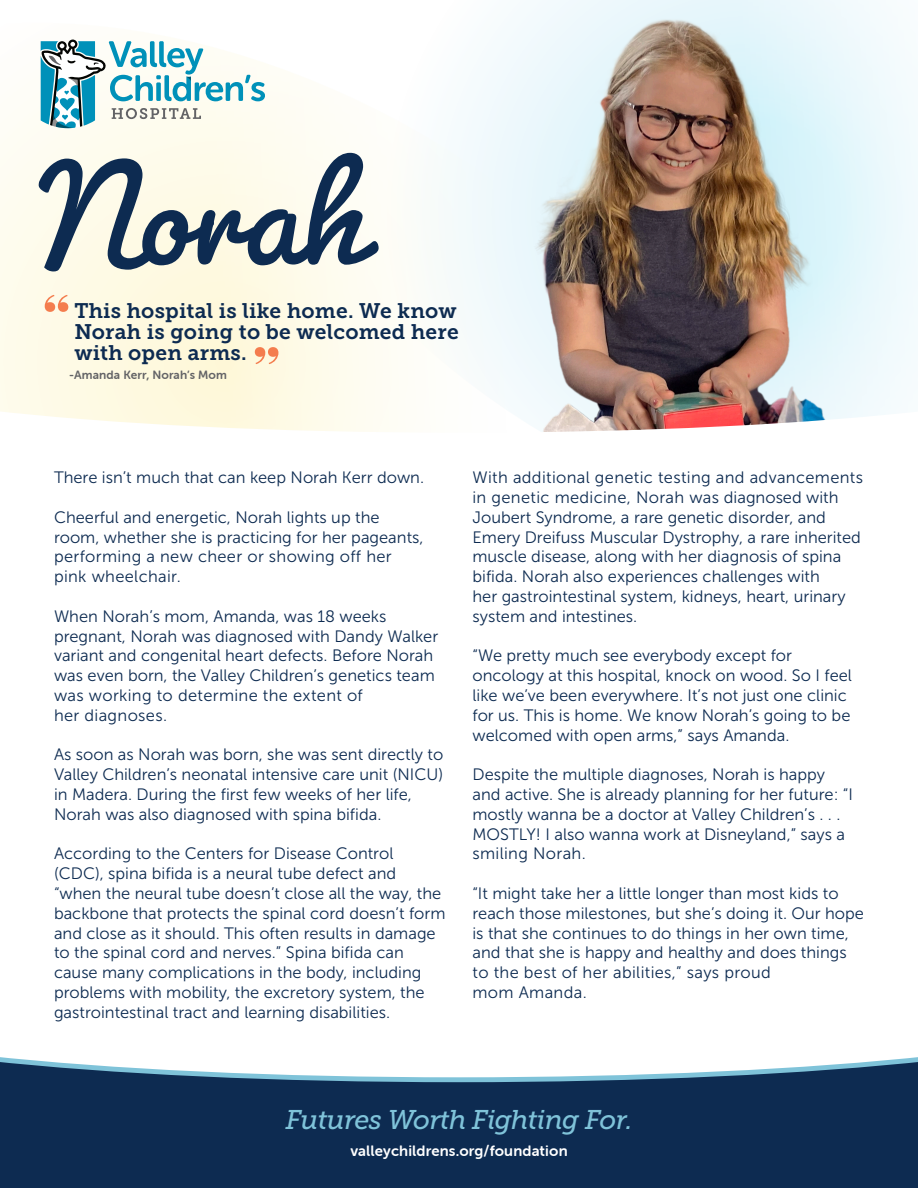
<style>
.page{position:relative;width:918px;height:1188px;background:#fff}
.page>*{position:absolute;margin:0;border:0;box-sizing:border-box;transform-origin:0 0}
.t1{font:165px "Pacifico";color:#0d2b51}
.Tagline{font:italic 27px "Museo Slab 500";letter-spacing:-.025em;color:#7fc3d9}
.Quote_Subtitle{font:21px/21px "Museo Slab 700";letter-spacing:.01em;color:#0d2b51;text-align:justify}
.t2{font:16.5px/19.8px "Museo Sans 300";color:#0d2b51}
.Website_Footer{font:15px "Museo Sans Rounded 700";letter-spacing:.01em;color:#fff}
.Quote_Attribute{font:12px "Museo Sans Rounded 700";letter-spacing:.01em;color:#636366}
</style>
<div class="page">
<div style="left:869px;top:9px;width:49px;height:401px;background:#f1fafd"></div>
<svg style="left:0;top:39px;width:454px;height:371px"></svg>
<img style="left:454px;top:0;width:415px;height:410px">
<svg style="left:0;top:410px;width:888px;height:22px"></svg>
<svg style="left:0;top:1061px;width:918px;height:127px;background:#244163"></svg>
<svg style="left:41px;top:40px;width:224px;height:88px"></svg>
<svg style="left:45px;top:295px;width:23px;height:17px"></svg>
<svg style="left:255px;top:347px;width:23px;height:17px"></svg>
<p class="t1" style="left:40px;top:111px;width:326px">Norah</p>
<p class="Quote_Subtitle" style="left:74px;top:300px;width:386px">This hospital is like home. We know Norah is going to be welcomed here with open arms.</p>
<p class="Quote_Attribute" style="left:69px;top:368px;width:159px">-Amanda Kerr, Norah’s Mom</p>
<p class="t2" style="left:54px;top:468px;width:372px">There isn’t much that can keep Norah Kerr down.</p>
<p class="t2" style="left:54px;top:507px;width:371px">Cheerful and energetic, Norah lights up the room, whether she is practicing for her pageants, performing a new cheer or showing off her pink wheelchair.</p>
<p class="t2" style="left:54px;top:606px;width:386px">When Norah’s mom, Amanda, was 18 weeks pregnant, Norah was diagnosed with Dandy Walker variant and congenital heart defects. Before Norah was even born, the Valley Children’s genetics team was working to determine the extent of<br>her diagnoses.</p>
<p class="t2" style="left:54px;top:745px;width:391px">As soon as Norah was born, she was sent directly to Valley Children’s neonatal intensive care unit (NICU) in Madera. During the first few weeks of her life, Norah was also diagnosed with spina bifida.</p>
<p class="t2" style="left:54px;top:844px;width:393px">According to the Centers for Disease Control (CDC), spina bifida is a neural tube defect and “when the neural tube doesn’t close all the way, the backbone that protects the spinal cord doesn’t form and close as it should. This often results in damage to the spinal cord and nerves.” Spina bifida can cause many complications in the body, including problems with mobility, the excretory system, the gastrointestinal tract and learning disabilities.</p>
<p class="t2" style="left:472px;top:468px;width:392px">With additional genetic testing and advancements in genetic medicine, Norah was diagnosed with Joubert Syndrome, a rare genetic disorder, and Emery Dreifuss Muscular Dystrophy, a rare inherited muscle disease, along with her diagnosis of spina bifida. Norah also experiences challenges with<br>her gastrointestinal system, kidneys, heart, urinary system and intestines.</p>
<p class="t2" style="left:472px;top:646px;width:381px">“We pretty much see everybody except for oncology at this hospital, knock on wood. So I feel like we’ve been everywhere. It’s not just one clinic for us. This is home. We know Norah’s going to be welcomed with open arms,” says Amanda.</p>
<p class="t2" style="left:472px;top:765px;width:382px">Despite the multiple diagnoses, Norah is happy and active. She is already planning for her future: “I mostly wanna be a doctor at Valley Children’s . . .<br>MOSTLY! I also wanna work at Disneyland,” says a smiling Norah.</p>
<p class="t2" style="left:472px;top:884px;width:393px">“It might take her a little longer than most kids to reach those milestones, but she’s doing it. Our hope is that she continues to do things in her own time, and that she is happy and healthy and does things to the best of her abilities,” says proud<br>mom Amanda.</p>
<p class="Tagline" style="left:285px;top:1104px;width:349px">Futures Worth Fighting For.</p>
<p class="Website_Footer" style="left:350px;top:1142px;width:219px">valleychildrens.org/foundation</p>
</div>
